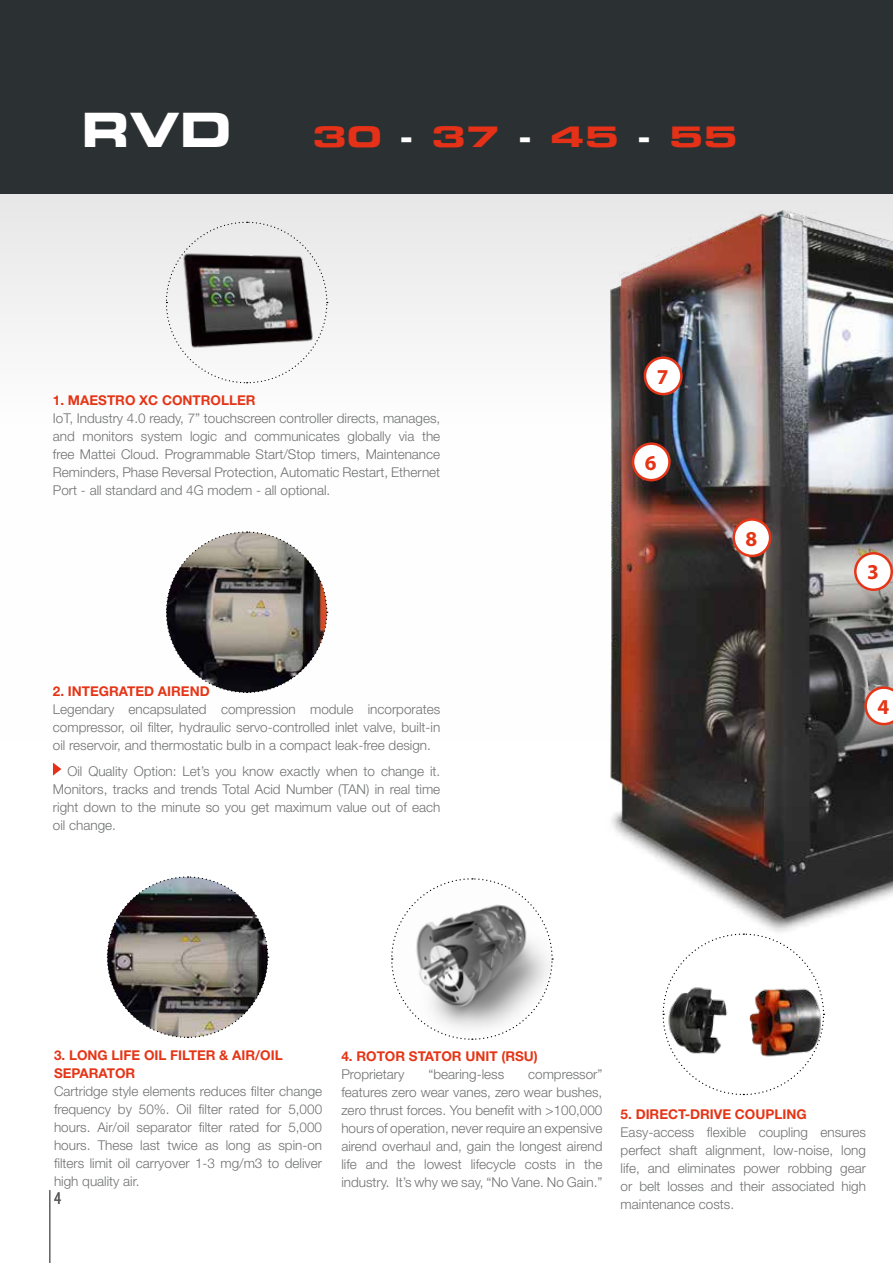
<style>
.page{position:relative;width:893px;height:1263px;background:#fff}
.page>*{position:absolute;margin:0;border:0;box-sizing:border-box;transform-origin:0 0}
.t1{font:46.65px "Eurostile Bold Extended Two";color:#fff}
.t2{font:27.9px "Eurostile Bold Extended Two";color:#e43117;scale:1.25 1}
.t3{font:700 21.3px "Myriad Pro";color:#e53517}
.t4{font:condensed 18px "Myriad Pro";color:#58585a}
.t5{font:300 13.5px/18px "Helvetica Neue LT Std";color:#707172;text-align:justify}
.t6{font:700 13.5px/18px "Helvetica Neue LT Std";color:#e53517}
.s1{color:#fff}
</style>
<div class="page">
<svg style="left:0;top:193px;width:893px;height:420px"></svg>
<img style="left:595px;top:195px;width:298px;height:737px">
<div style="left:0;top:0;width:893px;height:193px;background:#2b3032"></div>
<svg style="left:165px;top:221px;width:163px;height:163px"></svg>
<div style="left:645px;top:358px;width:36px;height:36px;background:#fff;border-radius:50%"></div>
<div style="left:644px;top:356px;width:39px;height:39px;border:3px solid #e53517;border-radius:50%"></div>
<svg style="left:662px;top:933px;width:163px;height:163px"></svg>
<div style="left:633px;top:444px;width:36px;height:36px;background:#fff;border-radius:50%"></div>
<div style="left:632px;top:442px;width:39px;height:39px;border:3px solid #e53517;border-radius:50%"></div>
<svg style="left:391px;top:878px;width:162px;height:162px"></svg>
<div style="left:855px;top:553px;width:37px;height:37px;background:#fff;border-radius:50%"></div>
<div style="left:854px;top:552px;width:39px;height:39px;border:3px solid #e53517;border-radius:50%"></div>
<svg style="left:864px;top:686px;width:29px;height:39px"></svg>
<div style="left:734px;top:519px;width:36px;height:37px;background:#fff;border-radius:50%"></div>
<div style="left:732px;top:518px;width:39px;height:39px;border:3px solid #e53517;border-radius:50%"></div>
<svg style="left:165px;top:531px;width:163px;height:162px"></svg>
<svg style="left:106px;top:876px;width:163px;height:162px"></svg>
<hr style="left:49px;top:1190px;width:1px;height:73px;background:#58585a">
<svg style="left:53px;top:763px;width:8px;height:12px"></svg>
<h1 class="t1" style="left:82px;top:97px;width:151px">RVD</h1>
<h2 class="t2" style="left:313px;top:117px;width:342px">30 <span class="s1">-</span> 37 <span class="s1">-</span> 45 <span class="s1">-</span> 55</h2>
<h3 class="t3" style="left:657px;top:363px;width:13px">7</h3>
<p class="t6" style="left:53px;top:391px;width:204px">1. MAESTRO XC CONTROLLER</p>
<p class="t5" style="left:53px;top:409px;width:389px">IoT, Industry 4.0 ready, 7” touchscreen controller directs, manages, and monitors system logic and communicates globally via the free Mattei Cloud. Programmable Start/Stop timers, Maintenance Reminders, Phase Reversal Protection, Automatic Restart, Ethernet Port - all standard and 4G modem - all optional.</p>
<p class="t6" style="left:53px;top:682px;width:158px">2. INTEGRATED AIREND</p>
<p class="t5" style="left:53px;top:700px;width:389px">Legendary encapsulated compression module incorporates compressor, oil filter, hydraulic servo-controlled inlet valve, built-in oil reservoir, and thermostatic bulb in a compact leak-free design.</p>
<p class="t5" style="left:53px;top:761px;width:389px;text-indent:14px">Oil Quality Option: Let’s you know exactly when to change it.<br>Monitors, tracks and trends Total Acid Number (TAN) in real time right down to the minute so you get maximum value out of each oil change.</p>
<h3 class="t3" style="left:645px;top:449px;width:13px">6</h3>
<h3 class="t3" style="left:746px;top:525px;width:13px">8</h3>
<h3 class="t3" style="left:867px;top:558px;width:13px">3</h3>
<h3 class="t3" style="left:877px;top:693px;width:13px">4</h3>
<p class="t6" style="left:54px;top:1046px;width:230px">3. LONG LIFE OIL FILTER &amp; AIR/OIL<br>SEPARATOR</p>
<p class="t5" style="left:54px;top:1082px;width:270px">Cartridge style elements reduces filter change frequency by 50%. Oil filter rated for 5,000 hours. Air/oil separator filter rated for 5,000 hours. These last twice as long as spin-on filters limit oil carryover 1-3 mg/m3 to deliver high quality air.</p>
<h3 class="t4" style="left:54px;top:1187px;width:8px">4</h3>
<p class="t6" style="left:341px;top:1047px;width:198px">4. ROTOR STATOR UNIT (RSU)</p>
<p class="t5" style="left:341px;top:1065px;width:65px">Proprietary</p>
<p class="t5" style="left:428px;top:1065px;width:77px">“bearing-less</p>
<p class="t5" style="left:341px;top:1065px;width:263px;text-indent:187px">compressor” features zero wear vanes, zero wear bushes, zero thrust forces. You benefit with &gt;100,000 hours of operation, never require an expensive airend overhaul and, gain the longest airend life and the lowest lifecycle costs in the industry. It’s why we say, “No Vane. No Gain.”</p>
<p class="t6" style="left:621px;top:1105px;width:187px">5. DIRECT-DRIVE COUPLING</p>
<p class="t5" style="left:621px;top:1123px;width:247px">Easy-access flexible coupling ensures perfect shaft alignment, low-noise, long life, and eliminates power robbing gear or belt losses and their associated high maintenance costs.</p>
</div>
